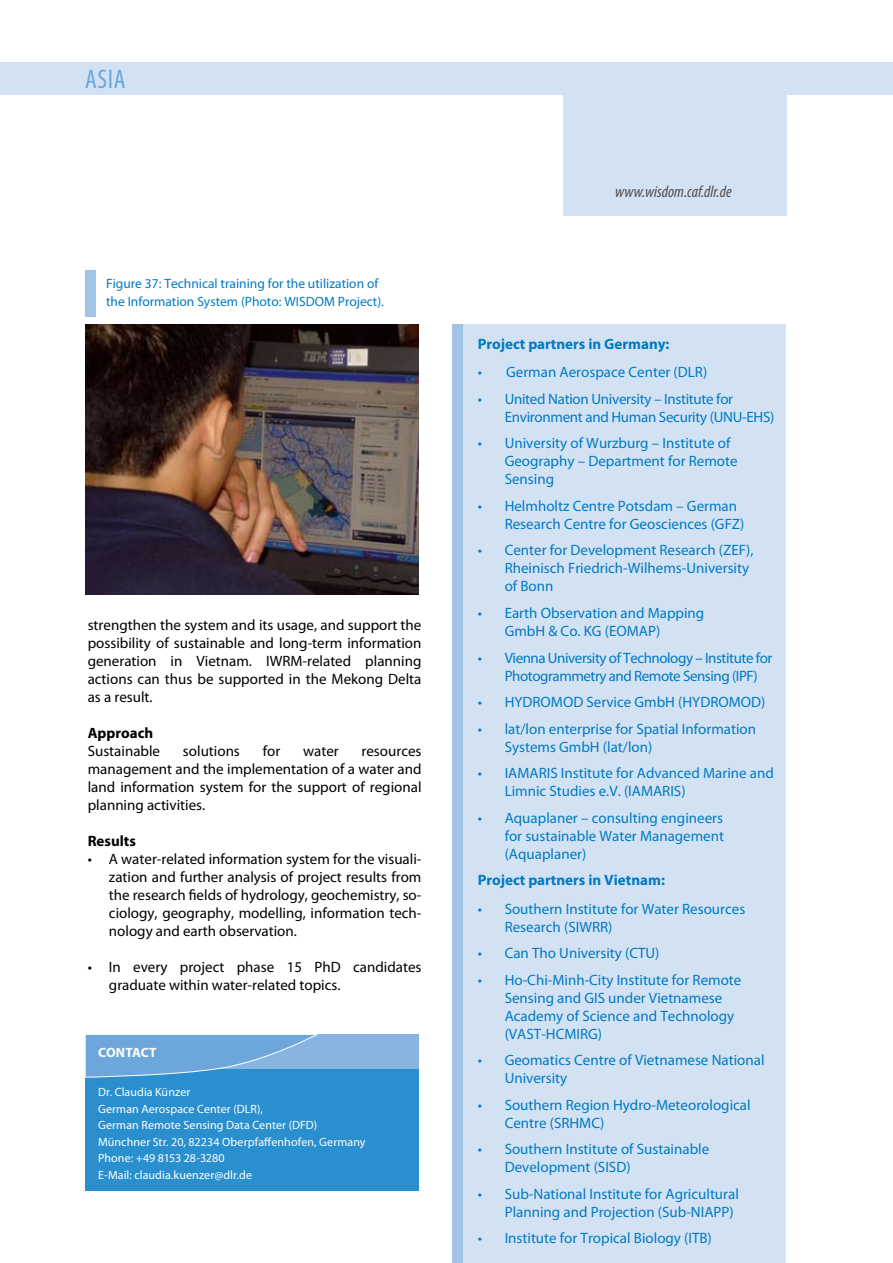
<style>
.page{position:relative;width:893px;height:1263px;background:#fff}
.page>*{position:absolute;margin:0;border:0;box-sizing:border-box;transform-origin:0 0}
.t1{font:condensed 27px "Myriad Pro";color:#6da6da}
.t2{font:italic condensed 16.5px "Myriad Pro";color:#504f53}
.t3{font:15px/18px "Myriad Pro";color:#007ac4}
.t4{font:15px/18px "Myriad Pro";color:#000;text-align:justify}
.t5{font:15px/18px "Myriad Pro";letter-spacing:-.03em;color:#007ac4}
.t6{font:15px/18px "Myriad Pro";letter-spacing:-.02em;color:#007ac4}
.t7{font:700 15px "Myriad Pro";color:#007ac4}
.t8{font:700 15px "Myriad Pro";color:#000}
.t9{font:13.5px/18px "Myriad Pro";color:#007ac4}
.t10{font:700 13.5px "Myriad Pro";color:#fff}
.t11{font:12.75px "Myriad Pro";color:#008acc}
.t12{font:12px/16.5px "Myriad Pro";letter-spacing:.005em;color:#fff}
.s1{font-weight:700}
</style>
<div class="page">
<div style="left:0;top:63px;width:893px;height:32px;background:#d3e2f3"></div>
<div style="left:85px;top:1066px;width:334px;height:125px;background:#298fcf"></div>
<div style="left:85px;top:1035px;width:334px;height:34px;background:#87b4e0"></div>
<svg style="left:85px;top:1034px;width:232px;height:43px"></svg>
<div style="left:564px;top:81px;width:223px;height:135px;background:#d3e2f3"></div>
<div style="left:85px;top:270px;width:10px;height:46px;background:#a2c3e7"></div>
<img style="left:85px;top:324px;width:334px;height:270px">
<div style="left:452px;top:325px;width:334px;height:938px;background:#d3e2f3"></div>
<div style="left:452px;top:325px;width:10px;height:938px;background:#a2c3e7"></div>
<h1 class="t1" style="left:85px;top:63px;width:42px">Asia</h1>
<p class="t9" style="left:106px;top:274px;width:279px">Figure 37: Technical training for the utilization of the Information System (Photo: WISDOM Project).</p>
<p class="t4" style="left:88px;top:616px;width:335px">strengthen the system and its usage, and support the possibility of sustainable and long-term information generation in Vietnam. IWRM-related planning actions can thus be supported in the Mekong Delta as a result.</p>
<p class="t8" style="left:88px;top:723px;width:67px">Approach</p>
<p class="t4" style="left:88px;top:742px;width:74px">Sustainable</p>
<p class="t4" style="left:183px;top:742px;width:58px">solutions</p>
<p class="t4" style="left:263px;top:742px;width:19px">for</p>
<p class="t4" style="left:303px;top:742px;width:37px">water</p>
<p class="t4" style="left:88px;top:742px;width:335px;text-indent:274px">resources management and the implementation of a water and land information system for the support of regional planning activities.</p>
<p class="t8" style="left:88px;top:831px;width:50px">Results</p>
<p class="t4" style="left:109px;top:850px;width:314px;text-indent:-21px">• A water-related information system for the visuali&shy;zation and further analysis of project results from the research fields of hydrology, geochemistry, so&shy;ciology, geography, modelling, information tech&shy;nology and earth observation.</p>
<p class="t4" style="left:109px;top:958px;width:314px;text-indent:-21px">• In every project phase 15 PhD candidates graduate within water-related topics.</p>
<p class="t10" style="left:98px;top:1044px;width:60px">Contact</p>
<p class="t12" style="left:98px;top:1084px;width:269px">Dr. Claudia Künzer<br>German Aerospace Center (DLR),<br>German Remote Sensing Data Center (DFD)<br>Münchner Str. 20, 82234 Oberpfaffenhofen, Germany Phone: +49 8153 28-3280<br>E-Mail: claudia.kuenzer@dlr.de</p>
<p class="t2" style="left:615px;top:181px;width:118px">www.wisdom.caf.dlr.de</p>
<p class="t7" style="left:478px;top:334px;width:193px">Project partners in Germany:</p>
<p class="t3" style="left:478px;top:363px;width:231px">• German Aerospace Center (DLR)</p>
<p class="t6" style="left:505px;top:390px;width:271px;text-indent:-27px">• United Nation University – Institute for<br>Environment and Human Security (UNU-EHS)</p>
<p class="t3" style="left:505px;top:434px;width:234px;text-indent:-27px">• University of Wurzburg – Institute of<br>Geography – Department for Remote<br>Sensing</p>
<p class="t3" style="left:505px;top:497px;width:241px;text-indent:-27px">• Helmholtz Centre Potsdam – German<br>Research Centre for Geosciences (GFZ)</p>
<p class="t3" style="left:505px;top:541px;width:250px;text-indent:-27px">• Center for Development Research (ZEF),<br>Rheinisch Friedrich-Wilhems-University of Bonn</p>
<p class="t3" style="left:505px;top:604px;width:201px;text-indent:-27px">• Earth Observation and Mapping<br>GmbH &amp; Co. KG (EOMAP)</p>
<p class="t5" style="left:505px;top:648px;width:269px;text-indent:-27px">• Vienna University of Technology – Institute for<br>Photogrammetry and Remote Sensing (IPF)</p>
<p class="t3" style="left:478px;top:693px;width:289px">• HYDROMOD Service GmbH (HYDROMOD)</p>
<p class="t3" style="left:505px;top:719px;width:253px;text-indent:-27px">• lat/lon enterprise for Spatial Information<br>Systems GmbH (lat/lon)</p>
<p class="t3" style="left:505px;top:764px;width:271px;text-indent:-27px">• IAMARIS Institute for Advanced Marine and<br>Limnic Studies e.V. (IAMARIS)</p>
<p class="t3" style="left:505px;top:808px;width:221px;text-align:justify;text-indent:-27px">• Aquaplaner – consulting engineers for sustainable Water Management (Aquaplaner)</p>
<p class="t7" style="left:478px;top:870px;width:189px">Project partners in Vietnam:</p>
<p class="t3" style="left:505px;top:899px;width:242px;text-indent:-27px">• Southern Institute for Water Resources<br>Research (SIWRR)</p>
<p class="t3" style="left:478px;top:944px;width:183px">• Can Tho University (CTU)</p>
<p class="t3" style="left:505px;top:970px;width:238px;text-indent:-27px">• Ho-Chi-Minh-City Institute for Remote<br>Sensing and GIS under Vietnamese<br>Academy of Science and Technology (VAST-HCMIRG)</p>
<p class="t3" style="left:505px;top:1051px;width:261px;text-indent:-27px">• Geomatics Centre of Vietnamese National<br>University</p>
<p class="t3" style="left:505px;top:1095px;width:247px;text-indent:-27px">• Southern Region Hydro-Meteorological<br>Centre (SRHMC)</p>
<p class="t3" style="left:505px;top:1140px;width:206px;text-indent:-27px">• Southern Institute of Sustainable<br>Development (SISD)</p>
<p class="t3" style="left:505px;top:1184px;width:236px;text-indent:-27px">• Sub-National Institute for Agricultural<br>Planning and Projection (Sub-NIAPP)</p>
<p class="t3" style="left:478px;top:1229px;width:236px">• Institute for Tropical Biology (ITB)</p>
<p class="t11" style="left:655px;top:1187px;width:155px">IWRM Research Projects <span class="s1">33</span></p>
</div>
